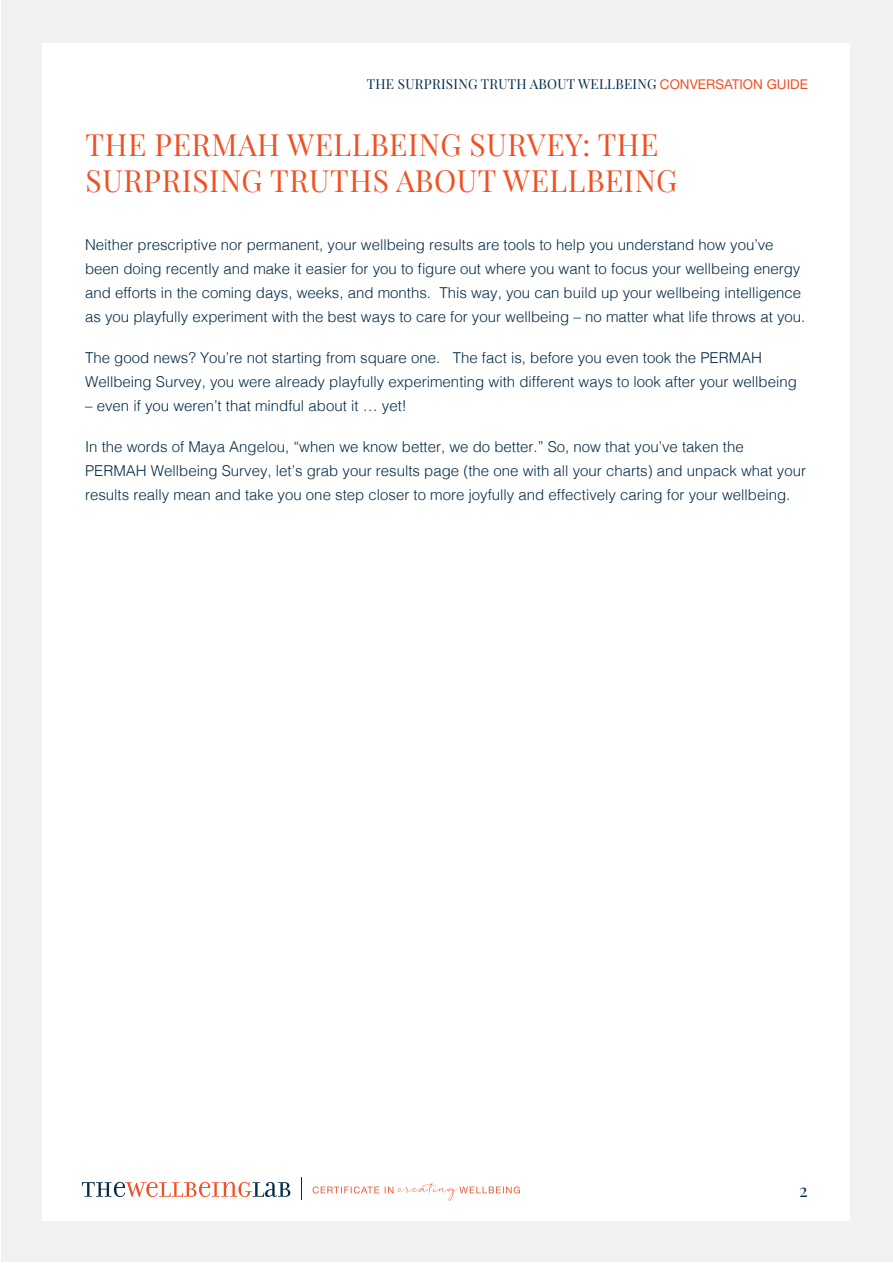
<style>
.page{position:relative;width:893px;height:1263px;background:#fff}
.page>*{position:absolute;margin:0;border:0;box-sizing:border-box;transform-origin:0 0}
.t1{font:30px/36px "Playfair Display";letter-spacing:.02em;color:#f05123}
.t2{font:18px "Playfair Display";color:#042b48}
.t3{font:300 15px/24px "Helvetica";color:#042b48}
.t4{font:13.5px "Playfair Display";letter-spacing:.02em;color:#042b48}
.s1{font-family:"Helvetica Neue LT Std";color:#f05123}
</style>
<div class="page">
<div style="left:1px;top:1px;width:891px;height:1261px;background:#f3f1ef"></div>
<div style="left:43px;top:43px;width:807px;height:1177px;background:#fff"></div>
<svg style="left:82px;top:1182px;width:208px;height:15px"></svg>
<svg style="left:313px;top:1183px;width:207px;height:17px"></svg>
<svg style="left:301px;top:1177px;width:1px;height:22px"></svg>
<p class="t4" style="left:367px;top:74px;width:443px">THE SURPRISING TRUTH ABOUT WELLBEING <span class="s1">CONVERSATION GUIDE</span></p>
<h1 class="t1" style="left:86px;top:124px;width:593px">THE PERMAH WELLBEING SURVEY: THE<br>SURPRISING TRUTHS ABOUT WELLBEING</h1>
<p class="t3" style="left:85px;top:231px;width:722px">Neither prescriptive nor permanent, your wellbeing results are tools to help you understand how you’ve been doing recently and make it easier for you to figure out where you want to focus your wellbeing energy and efforts in the coming days, weeks, and months. This way, you can build up your wellbeing intelligence as you playfully experiment with the best ways to care for your wellbeing – no matter what life throws at you.</p>
<p class="t3" style="left:85px;top:344px;width:713px">The good news? You’re not starting from square one. The fact is, before you even took the PERMAH<br>Wellbeing Survey, you were already playfully experimenting with different ways to look after your wellbeing</p>
<p class="t3" style="left:85px;top:392px;width:323px">– even if you weren’t that mindful about it … yet!</p>
<p class="t3" style="left:85px;top:433px;width:723px">In the words of Maya Angelou, “when we know better, we do better.” So, now that you’ve taken the<br>PERMAH Wellbeing Survey, let’s grab your results page (the one with all your charts) and unpack what your results really mean and take you one step closer to more joyfully and effectively caring for your wellbeing.</p>
<p class="t2" style="left:799px;top:1176px;width:10px">2</p>
</div>
